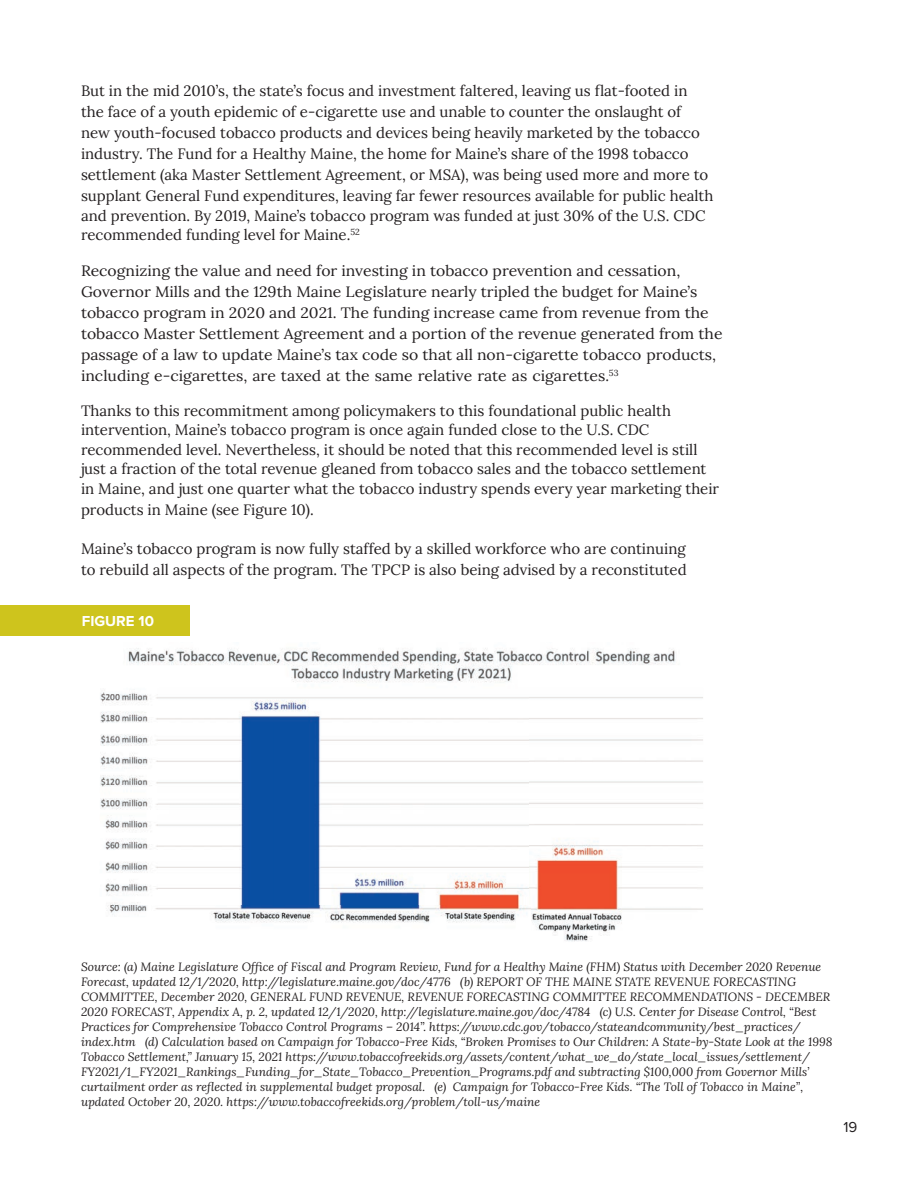
<style>
.page{position:relative;width:918px;height:1188px;background:#fff}
.page>*{position:absolute;margin:0;border:0;box-sizing:border-box;transform-origin:0 0}
.t1{font:15px/21px "Lora";color:#231f20}
.t2{font:15px/21px "Lora";color:#231f20;scale:1.05 1}
.t3{font:700 15px "Proxima Nova";color:#fff}
.t4{font:15px "Proxima Nova";color:#231f20}
.t5{font:italic 12px/15px "Lora";color:#231f20}
</style>
<div class="page">
<img style="left:100px;top:648px;width:603px;height:294px">
<div style="left:0;top:605px;width:190px;height:31px;background:#cec41d"></div>
<p class="t1" style="left:81px;top:79px;width:634px">But in the mid 2010’s, the state’s focus and investment faltered, leaving us flat-footed in the face of a youth epidemic of e-cigarette use and unable to counter the onslaught of new youth-focused tobacco products and devices being heavily marketed by the tobacco industry. The Fund for a Healthy Maine, the home for Maine’s share of the 1998 tobacco settlement (aka Master Settlement Agreement, or MSA), was being used more and more to supplant General Fund expenditures, leaving far fewer resources available for public health</p>
<p class="t1" style="left:81px;top:205px;width:626px;line-height:19.5px">and prevention. By 2019, Maine’s tobacco program was funded at just 30% of the U.S. CDC recommended funding level for Maine.<sup>52</sup></p>
<p class="t2" style="left:81px;top:259px;width:612px">Recognizing the value and need for investing in tobacco prevention and cessation, Governor Mills and the 129th Maine Legislature nearly tripled the budget for Maine’s tobacco program in 2020 and 2021. The funding increase came from revenue from the tobacco Master Settlement Agreement and a portion of the revenue generated from the passage of a law to update Maine’s tax code so that all non-cigarette tobacco products, including e-cigarettes, are taxed at the same relative rate as cigarettes.<sup>53</sup></p>
<p class="t1" style="left:81px;top:400px;width:640px;line-height:19.5px">Thanks to this recommitment among policymakers to this foundational public health intervention, Maine’s tobacco program is once again funded close to the U.S. CDC recommended level. Nevertheless, it should be noted that this recommended level is still just a fraction of the total revenue gleaned from tobacco sales and the tobacco settlement in Maine, and just one quarter what the tobacco industry spends every year marketing their</p>
<p class="t1" style="left:81px;top:498px;width:234px">products in Maine (see Figure 10).</p>
<p class="t1" style="left:81px;top:537px;width:607px">Maine’s tobacco program is now fully staffed by a skilled workforce who are continuing to rebuild all aspects of the program. The TPCP is also being advised by a reconstituted</p>
<p class="t3" style="left:82px;top:612px;width:74px">FIGURE 10</p>
<p class="t5" style="left:81px;top:959px;width:753px">Source: (a) Maine Legislature Office of Fiscal and Program Review, Fund for a Healthy Maine (FHM) Status with December 2020 Revenue Forecast, updated 12/1/2020, http://legislature.maine.gov/doc/4776 (b) REPORT OF THE MAINE STATE REVENUE FORECASTING COMMITTEE, December 2020, GENERAL FUND REVENUE, REVENUE FORECASTING COMMITTEE RECOMMENDATIONS - DECEMBER 2020 FORECAST, Appendix A, p. 2, updated 12/1/2020, http://legislature.maine.gov/doc/4784 (c) U.S. Center for Disease Control, “Best Practices for Comprehensive Tobacco Control Programs – 2014”. https://www.cdc.gov/tobacco/stateandcommunity/best_practices/ index.htm (d) Calculation based on Campaign for Tobacco-Free Kids, “Broken Promises to Our Children: A State-by-State Look at the 1998<br>Tobacco Settlement,” January 15, 2021 https://www.tobaccofreekids.org/assets/content/what_we_do/state_local_issues/settlement/ FY2021/1_FY2021_Rankings_Funding_for_State_Tobacco_Prevention_Programs.pdf and subtracting $100,000 from Governor Mills’ curtailment order as reflected in supplemental budget proposal. (e) Campaign for Tobacco-Free Kids. “The Toll of Tobacco in Maine”, updated October 20, 2020. https://www.tobaccofreekids.org/problem/toll-us/maine</p>
<p class="t4" style="left:843px;top:1119px;width:15px">19</p>
</div>
